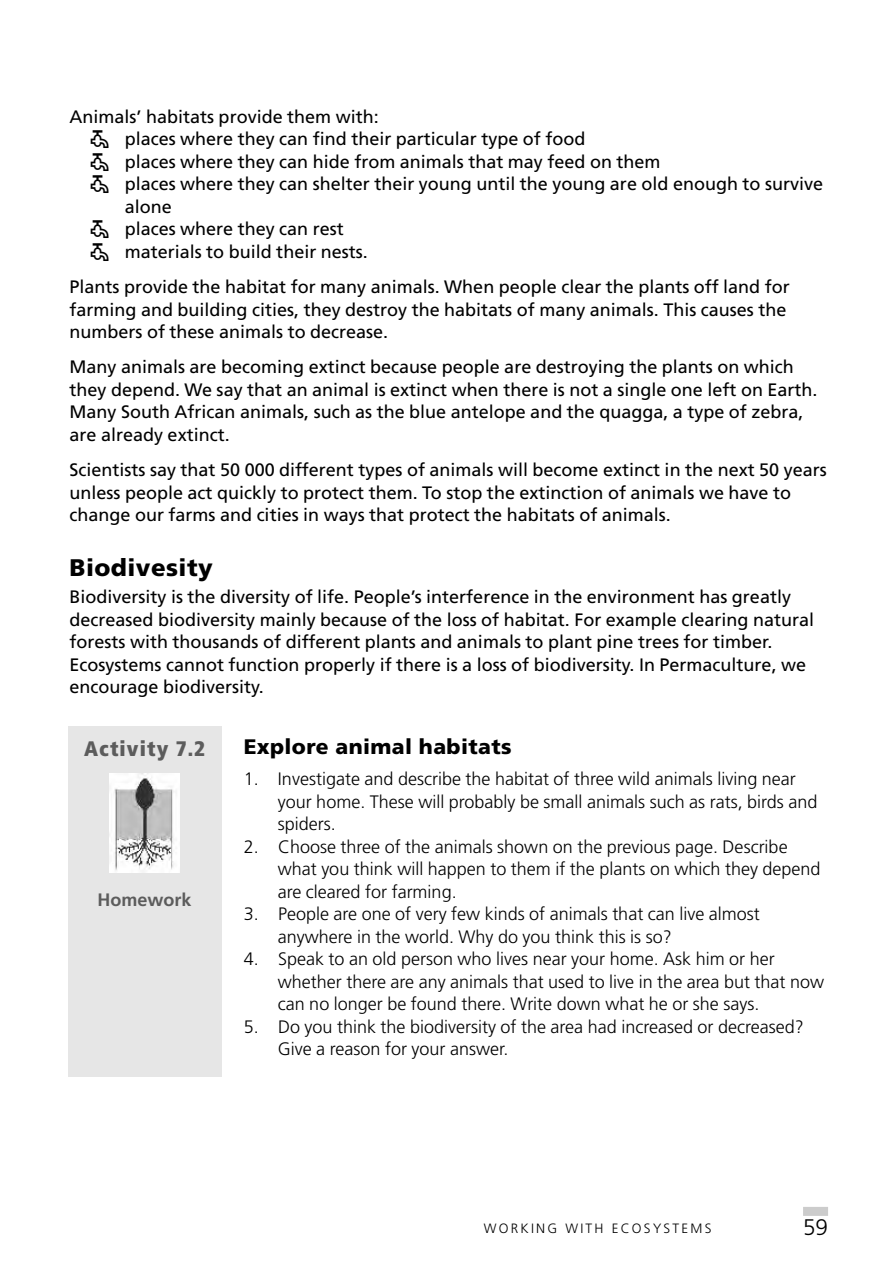
<style>
.page{position:relative;width:893px;height:1263px;background:#fff}
.page>*{position:absolute;margin:0;border:0;box-sizing:border-box;transform-origin:0 0}
.t1{font:900 24px "Frutiger";letter-spacing:.02em;color:#000}
.t2{font:300 22.5px "Frutiger";color:#000}
.t3{font:900 21px "Frutiger";letter-spacing:.02em;color:#000}
.t4{font:900 condensed 21px "Frutiger";letter-spacing:.05em;color:#5c5c5c}
.t5{font:18px/22.5px "Frutiger";color:#000}
.t6{font:300 18px/22.5px "Frutiger";color:#000}
.t7{font:700 18px "Frutiger";color:#5c5c5c}
.t8{font:300 13.5px "Frutiger";letter-spacing:.165em;color:#000}
.s1{font-family:"Communications P03";font-size:21px}
</style>
<div class="page">
<div style="left:803px;top:1207px;width:25px;height:9px;background:#ccc"></div>
<div style="left:68px;top:726px;width:153px;height:351px;background:#e6e6e6"></div>
<img style="left:110px;top:774px;width:69px;height:98px">
<p class="t5" style="left:70px;top:107px;width:311px">Animals’ habitats provide them with:</p>
<p class="t5" style="left:91px;top:129px;width:496px"><span class="s1">=</span> places where they can find their particular type of food</p>
<p class="t5" style="left:91px;top:152px;width:571px"><span class="s1">=</span> places where they can hide from animals that may feed on them</p>
<p class="t5" style="left:91px;top:174px;width:733px"><span class="s1">=</span> places where they can shelter their young until the young are old enough to survive</p>
<p class="t5" style="left:125px;top:197px;width:49px">alone</p>
<p class="t5" style="left:91px;top:219px;width:254px"><span class="s1">=</span> places where they can rest</p>
<p class="t5" style="left:91px;top:242px;width:278px"><span class="s1">=</span> materials to build their nests.</p>
<p class="t5" style="left:70px;top:277px;width:721px">Plants provide the habitat for many animals. When people clear the plants off land for farming and building cities, they destroy the habitats of many animals. This causes the numbers of these animals to decrease.</p>
<p class="t5" style="left:70px;top:357px;width:749px">Many animals are becoming extinct because people are destroying the plants on which they depend. We say that an animal is extinct when there is not a single one left on Earth.<br>Many South African animals, such as the blue antelope and the quagga, a type of zebra, are already extinct.</p>
<p class="t5" style="left:70px;top:460px;width:758px">Scientists say that 50 000 different types of animals will become extinct in the next 50 years unless people act quickly to protect them. To stop the extinction of animals we have to change our farms and cities in ways that protect the habitats of animals.</p>
<h1 class="t1" style="left:70px;top:558px;width:145px">Biodivesity</h1>
<p class="t5" style="left:70px;top:587px;width:746px">Biodiversity is the diversity of life. People’s interference in the environment has greatly decreased biodiversity mainly because of the loss of habitat. For example clearing natural forests with thousands of different plants and animals to plant pine trees for timber.<br>Ecosystems cannot function properly if there is a loss of biodiversity. In Permaculture, we encourage biodiversity.</p>
<p class="t4" style="left:84px;top:740px;width:123px">Activity 7.2</p>
<p class="t7" style="left:98px;top:893px;width:96px">Homework</p>
<p class="t3" style="left:244px;top:739px;width:269px">Explore animal habitats</p>
<p class="t6" style="left:278px;top:769px;width:541px;text-indent:-34px">1. Investigate and describe the habitat of three wild animals living near your home. These will probably be small animals such as rats, birds and spiders.</p>
<p class="t6" style="left:278px;top:837px;width:544px;text-indent:-34px">2. Choose three of the animals shown on the previous page. Describe what you think will happen to them if the plants on which they depend are cleared for farming.</p>
<p class="t6" style="left:278px;top:904px;width:483px;text-indent:-34px">3. People are one of very few kinds of animals that can live almost anywhere in the world. Why do you think this is so?</p>
<p class="t6" style="left:278px;top:949px;width:547px;text-indent:-34px">4. Speak to an old person who lives near your home. Ask him or her whether there are any animals that used to live in the area but that now can no longer be found there. Write down what he or she says.</p>
<p class="t6" style="left:278px;top:1017px;width:527px;text-indent:-34px">5. Do you think the biodiversity of the area had increased or decreased?<br>Give a reason for your answer.</p>
<p class="t8" style="left:484px;top:1223px;width:229px">WORKING WITH ECOSYSTEMS</p>
<p class="t2" style="left:803px;top:1218px;width:27px">59</p>
</div>
